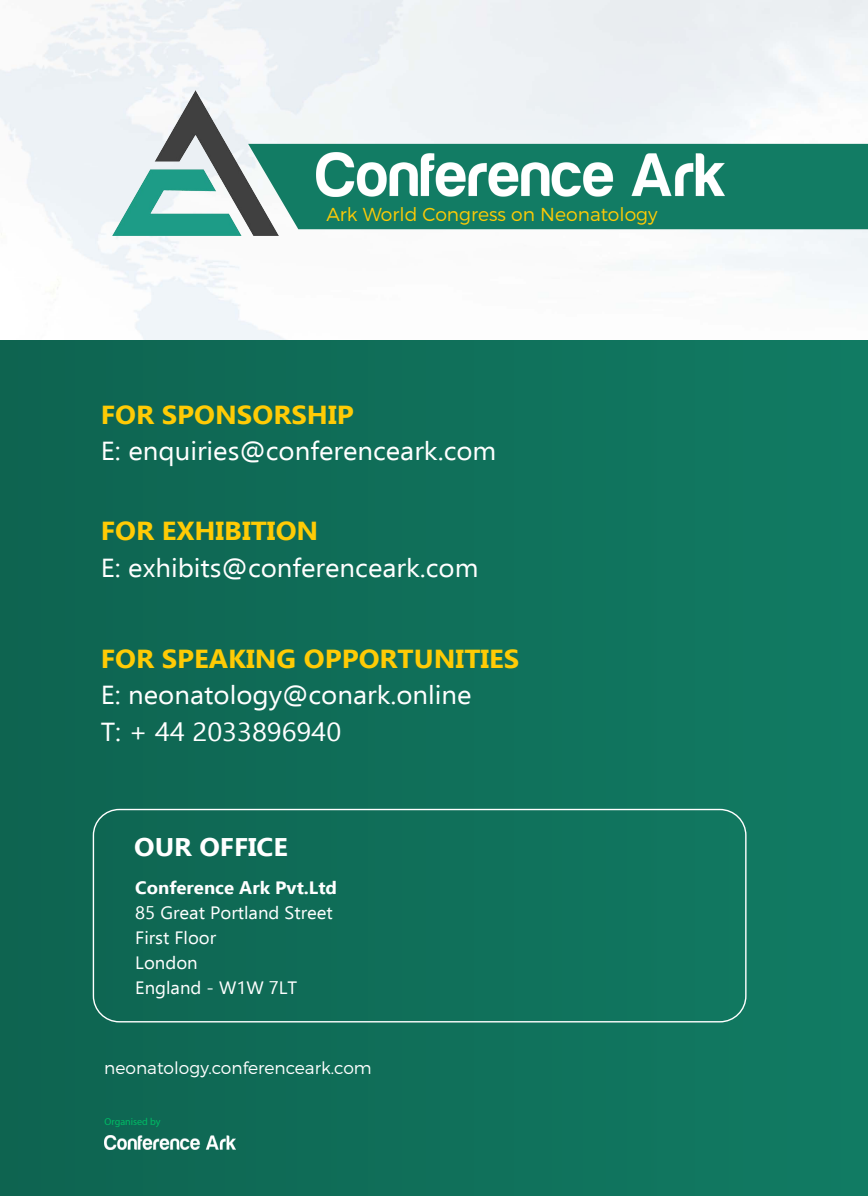
<style>
.page{position:relative;width:868px;height:1196px;background:#fff}
.page>*{position:absolute;margin:0;border:0;box-sizing:border-box;transform-origin:0 0}
.t1{font:26.04px/36.5px "Ebrima";color:#fff;scale:1.06 1}
.t2{font:700 26.04px "Ebrima";color:#ffcb05;scale:1.06 1}
.t3{font:700 25.52px "Ebrima";color:#fff;scale:1.06 1}
.t4{font:18.76px "Trueno Lt";color:#ffcb05}
.t5{font:17.88px/25.1px "Ebrima";color:#fff;scale:1.04 1}
.t6{font:700 17.88px "Ebrima";color:#fff;scale:1.04 1}
.t7{font:17.08px "Trueno Lt";color:#fff}
.t8{font:10.11px "Myriad Pro";color:#00bb64}
</style>
<div class="page">
<img style="left:0;top:0;width:868px;height:341px">
<div style="left:0;top:341px;width:868px;height:855px;background:#106f5a"></div>
<img style="left:112px;top:90px;width:166px;height:145px">
<div style="left:248px;top:144px;width:620px;height:85px;background:#127c64"></div>
<img style="left:316px;top:152px;width:408px;height:45px">
<div style="left:93px;top:809px;width:654px;height:213px;border:1px solid #fff;border-radius:26px"></div>
<img style="left:104px;top:1135px;width:132px;height:15px">
<p class="t4" style="left:327px;top:203px;width:333px">Ark World Congress on Neonatology</p>
<p class="t2" style="left:101px;top:395px;width:240px">FOR SPONSORSHIP</p>
<p class="t1" style="left:101px;top:432px;width:375px">E: enquiries@conferenceark.com</p>
<p class="t2" style="left:101px;top:511px;width:207px">FOR EXHIBITION</p>
<p class="t1" style="left:101px;top:549px;width:358px">E: exhibits@conferenceark.com</p>
<p class="t2" style="left:101px;top:639px;width:396px">FOR SPEAKING OPPORTUNITIES</p>
<p class="t1" style="left:101px;top:677px;width:351px">E: neonatology@conark.online<br>T: + 44 2033896940</p>
<p class="t3" style="left:134px;top:828px;width:147px">OUR OFFICE</p>
<p class="t6" style="left:135px;top:875px;width:196px">Conference Ark Pvt.Ltd</p>
<p class="t5" style="left:135px;top:900px;width:191px">85 Great Portland Street<br>First Floor<br>London<br>England - W1W 7LT</p>
<p class="t7" style="left:104px;top:1057px;width:269px">neonatology.conferenceark.com</p>
<p class="t8" style="left:105px;top:1116px;width:58px">Organised by</p>
</div>
